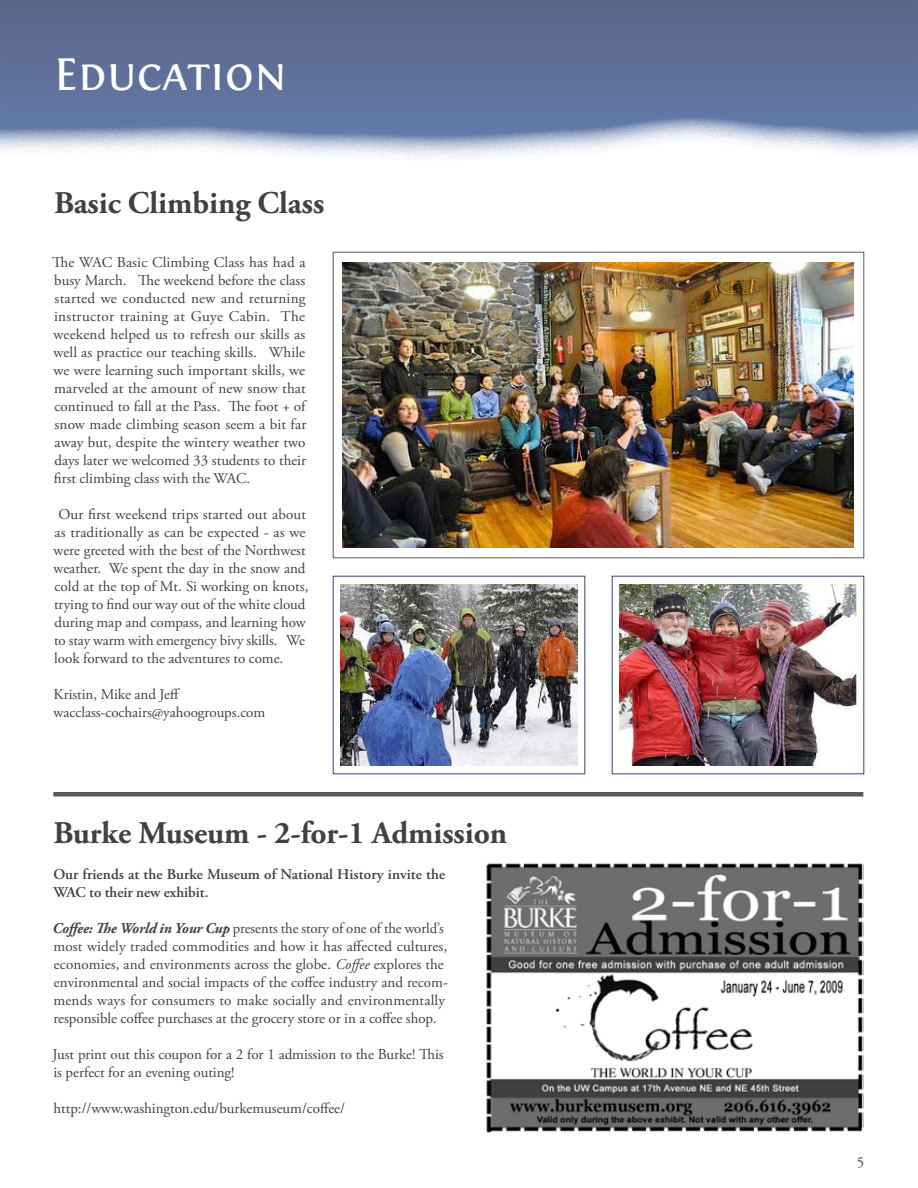
<style>
.page{position:relative;width:918px;height:1188px;background:#fff}
.page>*{position:absolute;margin:0;border:0;box-sizing:border-box;transform-origin:0 0}
.t1{font:48px "Fontin Small Caps";color:#fff}
.t2{font:700 31.5px "Adobe Garamond Pro";color:#414142}
.t3{font:15px/18px "Adobe Garamond Pro";letter-spacing:-.005em;color:#414142}
.t4{font:600 15px/18px "Adobe Garamond Pro";letter-spacing:.005em;color:#414142}
.s1{font-weight:700;font-style:italic}
.s2{font-style:italic}
</style>
<div class="page">
<svg style="left:0;top:0;width:918px;height:159px"></svg>
<img style="left:486px;top:863px;width:378px;height:270px">
<hr style="left:53px;top:792px;width:810px;height:4px;background:#58595b">
<img style="left:342px;top:262px;width:512px;height:286px">
<div style="left:333px;top:252px;width:531px;height:306px;border:1px solid #58595b"></div>
<img style="left:620px;top:584px;width:237px;height:182px">
<img style="left:341px;top:584px;width:237px;height:182px">
<h1 class="t1" style="left:54px;top:47px;width:235px">Education</h1>
<h2 class="t2" style="left:54px;top:185px;width:272px">Basic Climbing Class</h2>
<p class="t3" style="left:52px;top:254px;width:256px;text-align:justify">The WAC Basic Climbing Class has had a busy March. The weekend before the class started we conducted new and returning instructor training at Guye Cabin. The weekend helped us to refresh our skills as well as practice our teaching skills. While we were learning such important skills, we marveled at the amount of new snow that continued to fall at the Pass. The foot + of snow made climbing season seem a bit far away but, despite the wintery weather two days later we welcomed 33 students to their first climbing class with the WAC.</p>
<p class="t3" style="left:54px;top:506px;width:256px;text-indent:5px">Our first weekend trips started out about as traditionally as can be expected - as we were greeted with the best of the Northwest weather. We spent the day in the snow and cold at the top of Mt. Si working on knots, trying to find our way out of the white cloud during map and compass, and learning how to stay warm with emergency bivy skills. We look forward to the adventures to come.</p>
<p class="t3" style="left:54px;top:686px;width:213px">Kristin, Mike and Jeff wacclass-cochairs@yahoogroups.com</p>
<h2 class="t2" style="left:53px;top:815px;width:455px">Burke Museum - 2-for-1 Admission</h2>
<p class="t4" style="left:53px;top:865px;width:393px">Our friends at the Burke Museum of National History invite the<br>WAC to their new exhibit.</p>
<p class="t3" style="left:53px;top:920px;width:397px"><span class="s1">Coffee: The World in Your Cup</span> presents the story of one of the world’s most widely traded commodities and how it has affected cultures, economies, and environments across the globe. <span class="s2">Coffee</span> explores the environmental and social impacts of the coffee industry and recom&shy;mends ways for consumers to make socially and environmentally responsible coffee purchases at the grocery store or in a coffee shop.</p>
<p class="t3" style="left:53px;top:1046px;width:393px">Just print out this coupon for a 2 for 1 admission to the Burke! This is perfect for an evening outing!</p>
<p class="t3" style="left:54px;top:1100px;width:293px">http://www.washington.edu/burkemuseum/coffee/</p>
<p class="t3" style="left:857px;top:1154px;width:9px">5</p>
</div>
